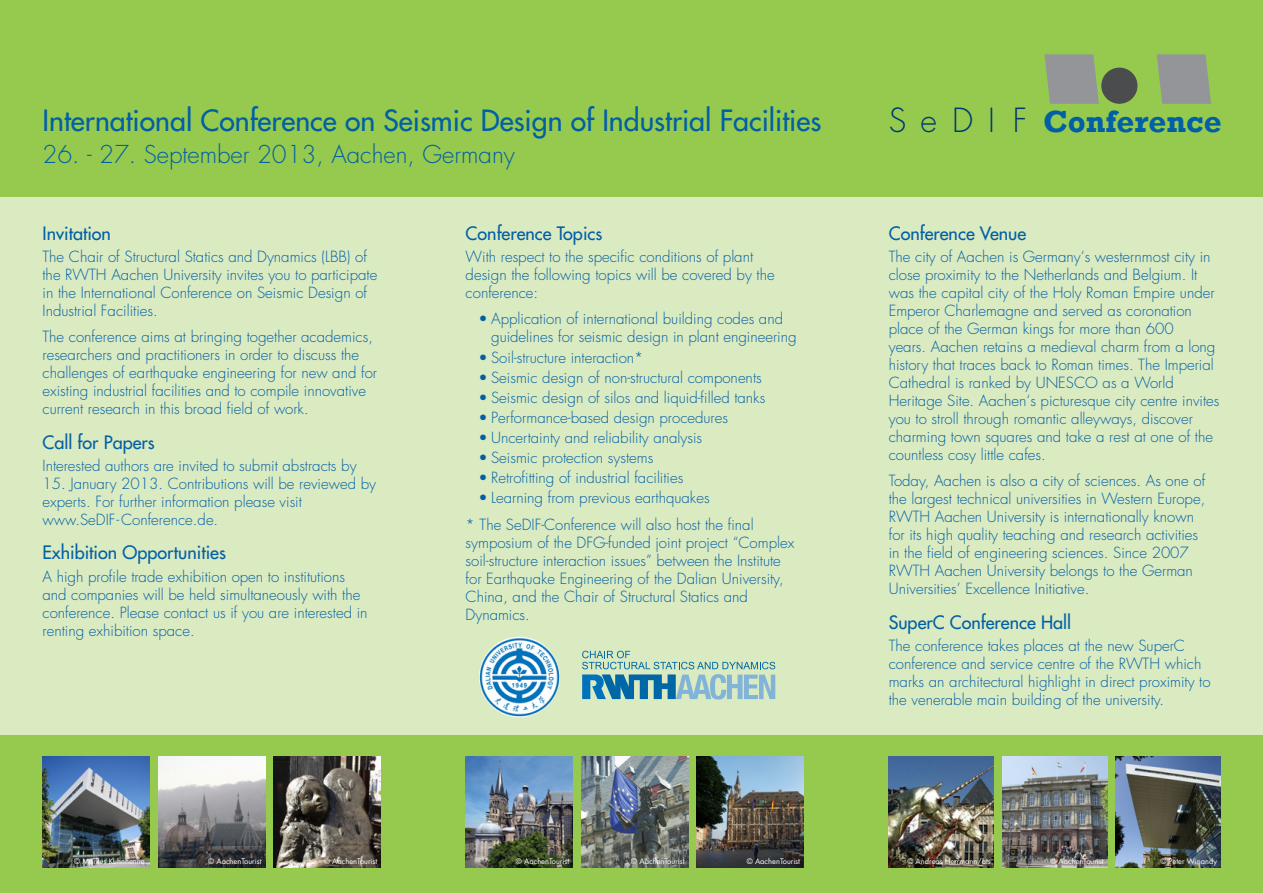
<style>
.page{position:relative;width:1263px;height:893px;background:#fff}
.page>*{position:absolute;margin:0;border:0;box-sizing:border-box;transform-origin:0 0}
.t1{font:300 32.4px "Futura";letter-spacing:.46em;color:#013874}
.t2{font:700 31.35px "Rockwell";color:#015fa6}
.t3{font:28.5px "Futura";color:#015fa6}
.t4{font:300 24px "Futura";color:#015fa6}
.Überschrift{font:18px "Futura";color:#015fa6}
.Text{font:300 15px/18px "Futura";color:#015fa6}
.Punkteliste{font:300 15px/18px "Futura";color:#015fa6}
.t5{font:7.5px "Futura";color:#fff}
</style>
<div class="page">
<div style="left:0;top:194px;width:1263px;height:548px;background:#daeac1"></div>
<div style="left:0;top:736px;width:1263px;height:157px;background:#96ca4e"></div>
<img style="left:43px;top:757px;width:106px;height:110px">
<img style="left:274px;top:757px;width:107px;height:110px">
<img style="left:158px;top:757px;width:107px;height:110px">
<img style="left:466px;top:757px;width:106px;height:110px">
<img style="left:697px;top:757px;width:107px;height:110px">
<img style="left:581px;top:757px;width:107px;height:110px">
<img style="left:889px;top:757px;width:105px;height:110px">
<img style="left:1115px;top:757px;width:105px;height:110px">
<img style="left:1002px;top:757px;width:105px;height:110px">
<div style="left:0;top:0;width:1263px;height:196px;background:#96ca4e"></div>
<svg style="left:1044px;top:54px;width:55px;height:50px;background:#939b8e"></svg>
<svg style="left:1157px;top:54px;width:54px;height:50px;background:#939a90"></svg>
<div style="left:1101px;top:68px;width:36px;height:36px;background:#4b4c4d;border-radius:50%"></div>
<img style="left:479px;top:637px;width:81px;height:80px;border-radius:40px">
<svg style="left:582px;top:651px;width:193px;height:49px"></svg>
<p class="t3" style="left:43px;top:102px;width:780px">International Conference on Seismic Design of Industrial Facilities</p>
<p class="t4" style="left:43px;top:139px;width:474px">26. - 27. September 2013, Aachen, Germany</p>
<p class="Überschrift" style="left:43px;top:221px;width:70px">Invitation</p>
<p class="Text" style="left:43px;top:248px;width:336px">The Chair of Structural Statics and Dynamics (LBB) of the RWTH Aachen University invites you to participate in the International Conference on Seismic Design of Industrial Facilities.</p>
<p class="Text" style="left:43px;top:328px;width:336px">The conference aims at bringing together academics, researchers and practitioners in order to discuss the challenges of earthquake engineering for new and for existing industrial facilities and to compile innovative current research in this broad field of work.</p>
<p class="Überschrift" style="left:43px;top:430px;width:114px">Call for Papers</p>
<p class="Text" style="left:43px;top:457px;width:316px">Interested authors are invited to submit abstracts by</p>
<p class="Text" style="left:43px;top:475px;width:335px">15. January 2013. Contributions will be reviewed by experts. For further information please visit www.SeDIF-Conference.de.</p>
<p class="Überschrift" style="left:43px;top:541px;width:185px">Exhibition Opportunities</p>
<p class="Text" style="left:43px;top:567px;width:327px">A high profile trade exhibition open to institutions and companies will be held simultaneously with the conference. Please contact us if you are interested in renting exhibition space.</p>
<p class="Überschrift" style="left:466px;top:221px;width:138px">Conference Topics</p>
<p class="Text" style="left:466px;top:248px;width:310px">With respect to the specific conditions of plant design the following topics will be covered by the conference:</p>
<p class="Punkteliste" style="left:491px;top:310px;width:307px;text-indent:-13px">• Application of international building codes and guidelines for seismic design in plant engineering</p>
<p class="Punkteliste" style="left:478px;top:348px;width:167px">• Soil-structure interaction*</p>
<p class="Punkteliste" style="left:478px;top:368px;width:285px">• Seismic design of non-structural components</p>
<p class="Punkteliste" style="left:478px;top:388px;width:288px">• Seismic design of silos and liquid-filled tanks</p>
<p class="Punkteliste" style="left:478px;top:409px;width:251px">• Performance-based design procedures</p>
<p class="Punkteliste" style="left:478px;top:429px;width:225px">• Uncertainty and reliability analysis</p>
<p class="Punkteliste" style="left:478px;top:449px;width:176px">• Seismic protection systems</p>
<p class="Punkteliste" style="left:478px;top:469px;width:206px">• Retrofitting of industrial facilities</p>
<p class="Punkteliste" style="left:478px;top:489px;width:233px">• Learning from previous earthquakes</p>
<p class="Text" style="left:466px;top:516px;width:330px">* The SeDIF-Conference will also host the final symposium of the DFG-funded joint project “Complex soil-structure interaction issues” between the Institute for Earthquake Engineering of the Dalian University, China, and the Chair of Structural Statics and Dynamics.</p>
<p class="t1" style="left:889px;top:99px;width:140px">SeDIF</p>
<p class="t2" style="left:1043px;top:102px;width:180px">Conference</p>
<p class="Überschrift" style="left:889px;top:221px;width:139px">Conference Venue</p>
<p class="Text" style="left:889px;top:248px;width:332px">The city of Aachen is Germany‘s westernmost city in close proximity to the Netherlands and Belgium. It was the capital city of the Holy Roman Empire under Emperor Charlemagne and served as coronation place of the German kings for more than 600<br>years. Aachen retains a medieval charm from a long history that traces back to Roman times. The Imperial Cathedral is ranked by UNESCO as a World Heritage Site. Aachen‘s picturesque city centre invites you to stroll through romantic alleyways, discover charming town squares and take a rest at one of the countless cosy little cafes.</p>
<p class="Text" style="left:889px;top:472px;width:318px">Today, Aachen is also a city of sciences. As one of the largest technical universities in Western Europe, RWTH Aachen University is internationally known for its high quality teaching and research activities in the field of engineering sciences. Since 2007<br>RWTH Aachen University belongs to the German Universities’ Excellence Initiative.</p>
<p class="Überschrift" style="left:889px;top:610px;width:184px">SuperC Conference Hall</p>
<p class="Text" style="left:889px;top:637px;width:323px">The conference takes places at the new SuperC conference and service centre of the RWTH which marks an architectural highlight in direct proximity to the venerable main building of the university.</p>
<p class="t5" style="left:74px;top:856px;width:72px">© Markus Kuhnhenne</p>
<p class="t5" style="left:208px;top:856px;width:55px">© AachenTourist</p>
<p class="t5" style="left:324px;top:856px;width:55px">© AachenTourist</p>
<p class="t5" style="left:516px;top:856px;width:55px">© AachenTourist</p>
<p class="t5" style="left:631px;top:856px;width:55px">© AachenTourist</p>
<p class="t5" style="left:747px;top:856px;width:55px">© AachenTourist</p>
<p class="t5" style="left:907px;top:856px;width:85px">© Andreas Herrmann/ats</p>
<p class="t5" style="left:1050px;top:856px;width:55px">© AachenTourist</p>
<p class="t5" style="left:1160px;top:856px;width:58px">© Peter Winandy</p>
</div>
